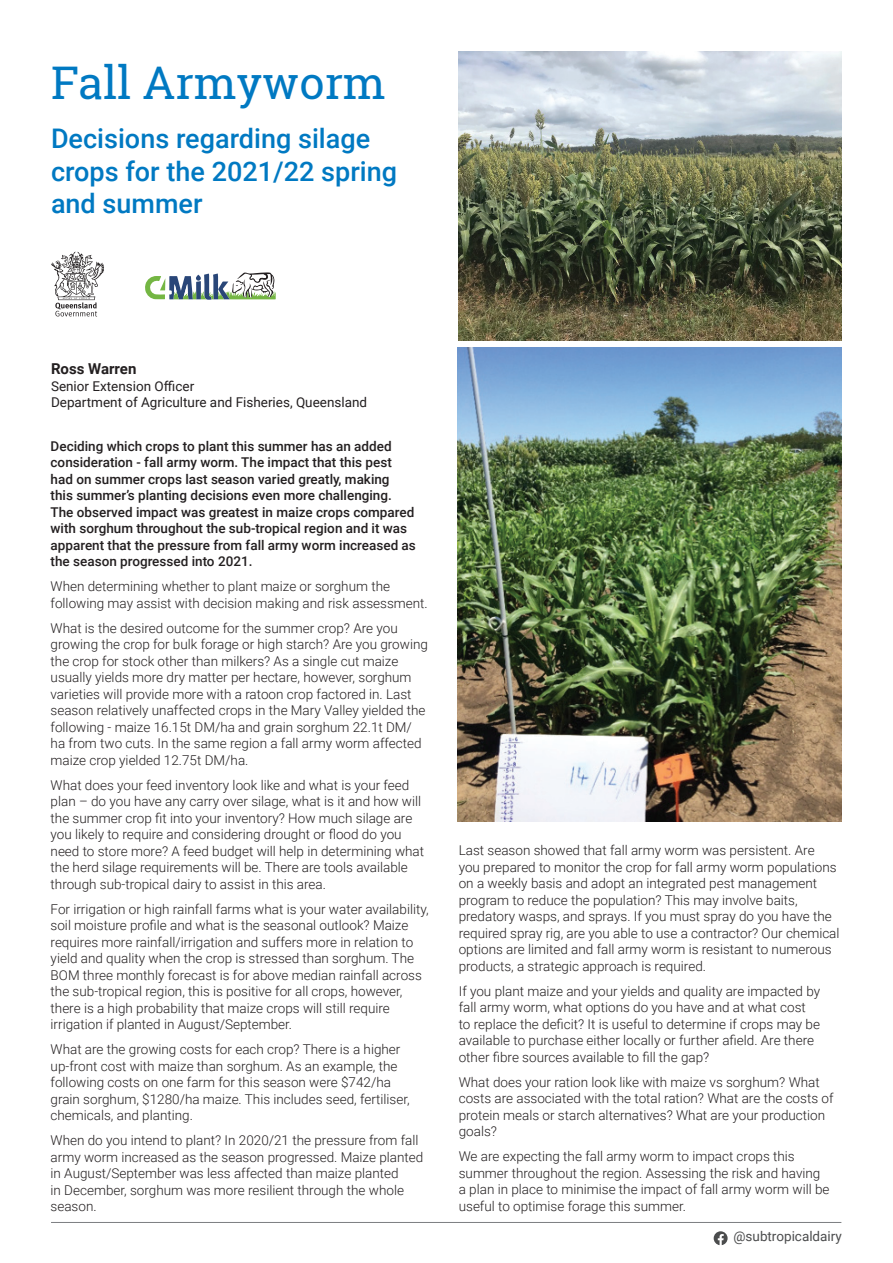
<style>
.page{position:relative;width:893px;height:1263px;background:#fff}
.page>*{position:absolute;margin:0;border:0;box-sizing:border-box;transform-origin:0 0}
.t1{font:45px "Roboto Slab";color:#0079c2}
.t2{font:500 27px/32.4px "Roboto";color:#0079c2}
.t3{font:700 15px "Roboto";color:#231f20}
.t4{font:300 13.5px/16.5px "Roboto";color:#231f20}
.t5{font:500 13.5px/16.5px "Roboto";color:#231f20}
.t6{font:13.5px/16.5px "Roboto";color:#231f20}
.t7{font:13.5px "Roboto";color:#4b4c4d}
</style>
<div class="page">
<svg style="left:145px;top:272px;width:131px;height:28px"></svg>
<svg style="left:51px;top:252px;width:53px;height:64px"></svg>
<img style="left:459px;top:52px;width:382px;height:289px">
<img style="left:458px;top:347px;width:383px;height:474px">
<svg style="left:714px;top:1231px;width:14px;height:14px"></svg>
<hr style="left:51px;top:1222px;width:790px;height:1px;background:#7c7e81">
<h1 class="t1" style="left:51px;top:52px;width:336px">Fall Armyworm</h1>
<h2 class="t2" style="left:51px;top:121px;width:347px">Decisions regarding silage crops for the 2021/22 spring and summer</h2>
<p class="t3" style="left:51px;top:358px;width:87px">Ross Warren</p>
<p class="t6" style="left:51px;top:377px;width:318px">Senior Extension Officer<br>Department of Agriculture and Fisheries, Queensland</p>
<p class="t5" style="left:51px;top:437px;width:367px">Deciding which crops to plant this summer has an added consideration - fall army worm. The impact that this pest had on summer crops last season varied greatly, making<br>this summer’s planting decisions even more challenging.<br>The observed impact was greatest in maize crops compared with sorghum throughout the sub-tropical region and it was apparent that the pressure from fall army worm increased as the season progressed into 2021.</p>
<p class="t4" style="left:51px;top:577px;width:379px">When determining whether to plant maize or sorghum the following may assist with decision making and risk assessment.</p>
<p class="t4" style="left:51px;top:619px;width:379px">What is the desired outcome for the summer crop? Are you growing the crop for bulk forage or high starch? Are you growing the crop for stock other than milkers? As a single cut maize usually yields more dry matter per hectare, however, sorghum varieties will provide more with a ratoon crop factored in. Last season relatively unaffected crops in the Mary Valley yielded the following - maize 16.15t DM/ha and grain sorghum 22.1t DM/ ha from two cuts. In the same region a fall army worm affected maize crop yielded 12.75t DM/ha.</p>
<p class="t4" style="left:51px;top:776px;width:375px">What does your feed inventory look like and what is your feed plan – do you have any carry over silage, what is it and how will the summer crop fit into your inventory? How much silage are you likely to require and considering drought or flood do you need to store more? A feed budget will help in determining what the herd silage requirements will be. There are tools available through sub-tropical dairy to assist in this area.</p>
<p class="t4" style="left:51px;top:900px;width:380px">For irrigation or high rainfall farms what is your water availability, soil moisture profile and what is the seasonal outlook? Maize requires more rainfall/irrigation and suffers more in relation to yield and quality when the crop is stressed than sorghum. The BOM three monthly forecast is for above median rainfall across the sub-tropical region, this is positive for all crops, however, there is a high probability that maize crops will still require irrigation if planted in August/September.</p>
<p class="t4" style="left:51px;top:1040px;width:361px">What are the growing costs for each crop? There is a higher up-front cost with maize than sorghum. As an example, the following costs on one farm for this season were $742/ha grain sorghum, $1280/ha maize. This includes seed, fertiliser, chemicals, and planting.</p>
<p class="t4" style="left:51px;top:1131px;width:374px">When do you intend to plant? In 2020/21 the pressure from fall army worm increased as the season progressed. Maize planted in August/September was less affected than maize planted<br>in December, sorghum was more resilient through the whole season.</p>
<p class="t4" style="left:459px;top:842px;width:382px">Last season showed that fall army worm was persistent. Are<br>you prepared to monitor the crop for fall army worm populations on a weekly basis and adopt an integrated pest management program to reduce the population? This may involve baits, predatory wasps, and sprays. If you must spray do you have the required spray rig, are you able to use a contractor? Our chemical options are limited and fall army worm is resistant to numerous products, a strategic approach is required.</p>
<p class="t4" style="left:459px;top:982px;width:363px">If you plant maize and your yields and quality are impacted by fall army worm, what options do you have and at what cost to replace the deficit? It is useful to determine if crops may be available to purchase either locally or further afield. Are there other fibre sources available to fill the gap?</p>
<p class="t4" style="left:459px;top:1073px;width:376px">What does your ration look like with maize vs sorghum? What costs are associated with the total ration? What are the costs of protein meals or starch alternatives? What are your production goals?</p>
<p class="t4" style="left:459px;top:1148px;width:372px">We are expecting the fall army worm to impact crops this summer throughout the region. Assessing the risk and having a plan in place to minimise the impact of fall army worm will be useful to optimise forage this summer.</p>
<p class="t7" style="left:733px;top:1227px;width:110px">@subtropicaldairy</p>
</div>
